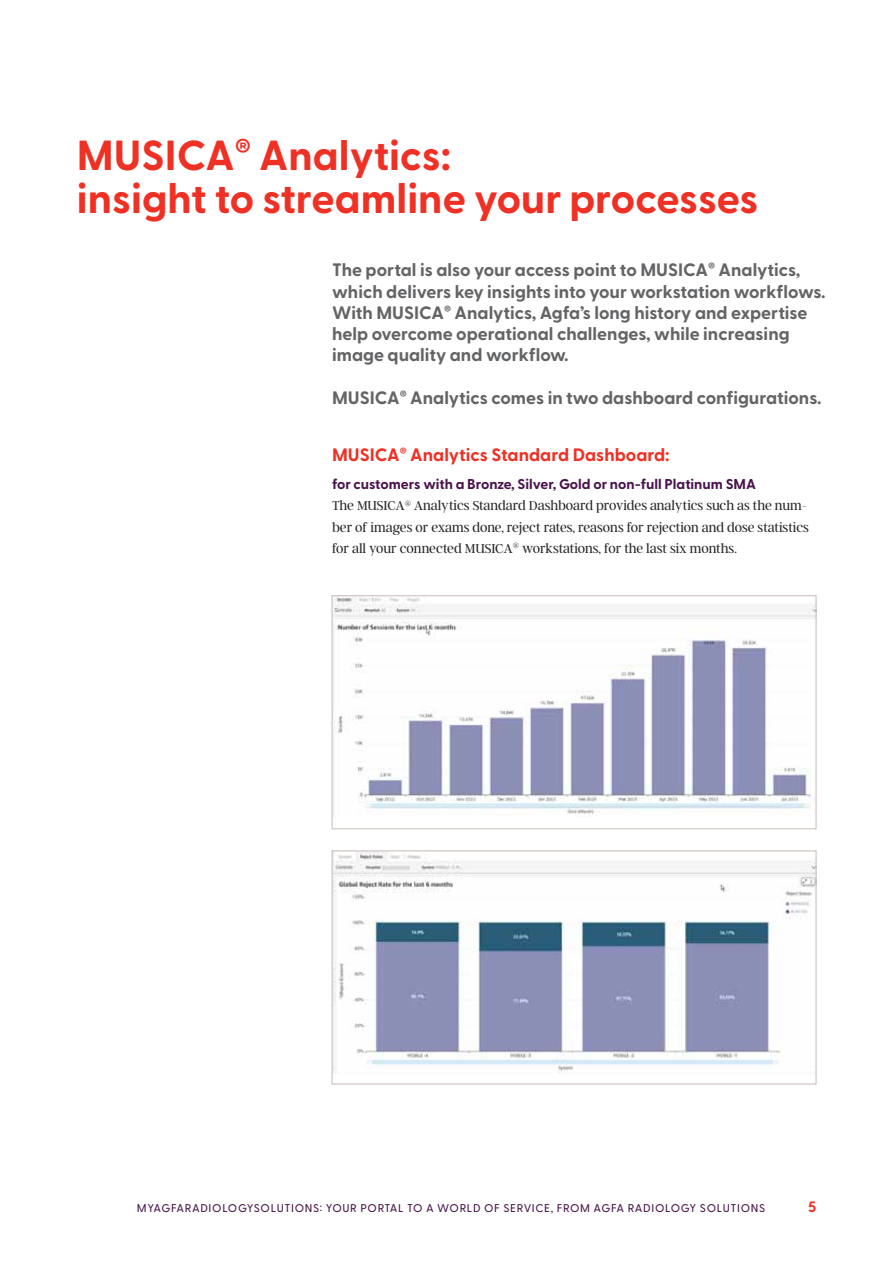
<style>
.page{position:relative;width:893px;height:1263px;background:#fff}
.page>*{position:absolute;margin:0;border:0;box-sizing:border-box;transform-origin:0 0}
.t1{font:700 42px/42.5px "Greycliff CF";color:#ee3124}
.t2{font:700 18px/21.3px "Greycliff CF";color:#636466}
.t3{font:700 18px "Greycliff CF";color:#ee3124}
.t4{font:700 15px "Greycliff CF";color:#ee3124}
.t5{font:300 14.25px/21.3px "Argent CF";color:#292829}
.t6{font:700 14.25px "Greycliff CF";color:#49134c}
.t7{font:500 11.25px "Greycliff CF";letter-spacing:.06em;color:#49134c}
</style>
<div class="page">
<img style="left:334px;top:597px;width:480px;height:218px">
<div style="left:332px;top:595px;width:484px;height:234px;border:1px solid #c5bbb6"></div>
<img style="left:334px;top:852px;width:480px;height:222px">
<div style="left:332px;top:850px;width:484px;height:234px;border:1px solid #c5bbb6"></div>
<h1 class="t1" style="left:77px;top:132px;width:683px">MUSICA<sup>®</sup> Analytics:<br>insight to streamline your processes</h1>
<p class="t2" style="left:332px;top:259px;width:495px">The portal is also your access point to MUSICA<sup>®</sup> Analytics, which delivers key insights into your workstation workflows.<br>With MUSICA<sup>®</sup> Analytics, Agfa’s long history and expertise help overcome operational challenges, while increasing image quality and workflow.</p>
<p class="t2" style="left:332px;top:386px;width:491px">MUSICA<sup>®</sup> Analytics comes in two dashboard configurations.</p>
<p class="t3" style="left:332px;top:441px;width:339px">MUSICA<sup>®</sup> Analytics Standard Dashboard:</p>
<p class="t6" style="left:332px;top:473px;width:425px">for customers with a Bronze, Silver, Gold or non-full Platinum SMA</p>
<p class="t5" style="left:332px;top:495px;width:478px">The MUSICA<sup>®</sup> Analytics Standard Dashboard provides analytics such as the num&shy;ber of images or exams done, reject rates, reasons for rejection and dose statistics for all your connected MUSICA<sup>®</sup> workstations, for the last six months.</p>
<p class="t7" style="left:137px;top:1199px;width:630px">MYAGFARADIOLOGYSOLUTIONS: YOUR PORTAL TO A WORLD OF SERVICE, FROM AGFA RADIOLOGY SOLUTIONS</p>
<p class="t4" style="left:808px;top:1195px;width:10px">5</p>
</div>
